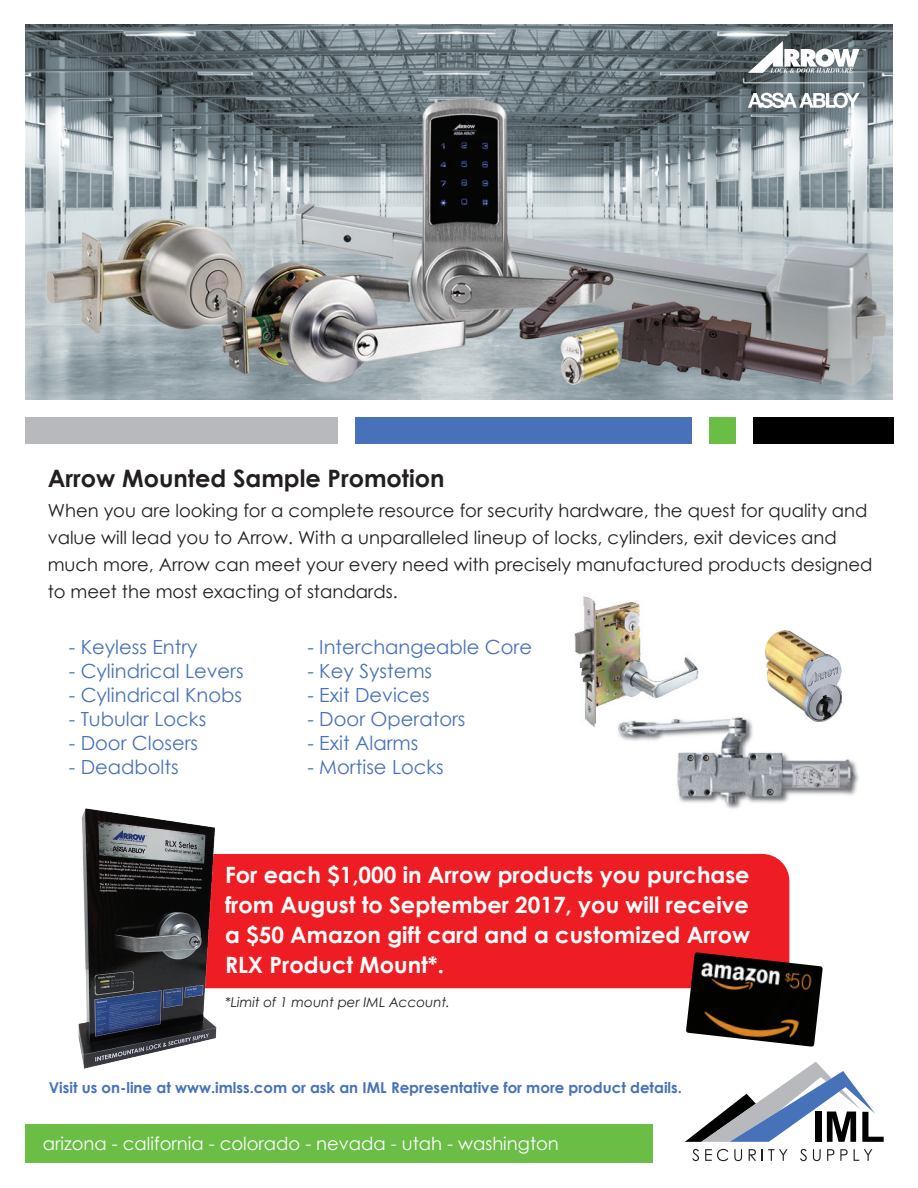
<style>
.page{position:relative;width:918px;height:1188px;background:#fff}
.page>*{position:absolute;margin:0;border:0;box-sizing:border-box;transform-origin:0 0}
.t1{font:700 24px "Century Gothic";color:#231f20}
.t2{font:700 22.5px/30px "Century Gothic";color:#fff;text-align:justify}
.t3{font:19.5px "Century Gothic";color:#4772b9}
.t4{font:18px/27px "Century Gothic";color:#231f20}
.t5{font:18px "Century Gothic";color:#fff}
.t6{font:700 15px "Century Gothic";color:#4772b9}
.t7{font:italic 13.5px "Century Gothic";color:#231f20}
</style>
<div class="page">
<div style="left:166px;top:854px;width:623px;height:134px;background:#ee1d23;border-radius:27px"></div>
<img style="left:78px;top:808px;width:149px;height:261px">
<img style="left:574px;top:596px;width:124px;height:132px">
<img style="left:26px;top:24px;width:867px;height:375px">
<div style="left:26px;top:417px;width:312px;height:27px;background:#b8b9bc"></div>
<div style="left:355px;top:417px;width:337px;height:27px;background:#4772b9"></div>
<div style="left:709px;top:417px;width:27px;height:27px;background:#6abd45"></div>
<div style="left:753px;top:417px;width:141px;height:27px;background:#000001"></div>
<div style="left:25px;top:1124px;width:628px;height:39px;background:#6abd45"></div>
<svg style="left:692px;top:1149px;width:7px;height:12px"></svg>
<svg style="left:705px;top:1149px;width:23px;height:12px"></svg>
<svg style="left:734px;top:1149px;width:8px;height:12px"></svg>
<svg style="left:749px;top:1149px;width:7px;height:12px"></svg>
<svg style="left:762px;top:1149px;width:26px;height:12px"></svg>
<svg style="left:800px;top:1149px;width:7px;height:12px"></svg>
<svg style="left:813px;top:1149px;width:8px;height:12px"></svg>
<svg style="left:827px;top:1149px;width:7px;height:12px"></svg>
<svg style="left:840px;top:1149px;width:8px;height:12px"></svg>
<svg style="left:854px;top:1149px;width:18px;height:12px"></svg>
<svg style="left:685px;top:1062px;width:199px;height:80px"></svg>
<svg style="left:748px;top:93px;width:112px;height:15px"></svg>
<svg style="left:743px;top:41px;width:123px;height:46px"></svg>
<img style="left:615px;top:701px;width:244px;height:108px">
<img style="left:766px;top:630px;width:76px;height:92px">
<img style="left:686px;top:952px;width:137px;height:95px">
<h1 class="t1" style="left:48px;top:460px;width:398px">Arrow Mounted Sample Promotion</h1>
<p class="t4" style="left:48px;top:497px;width:826px">When you are looking for a complete resource for security hardware, the quest for quality and value will lead you to Arrow. With a unparalleled lineup of locks, cylinders, exit devices and much more, Arrow can meet your every need with precisely manufactured products designed to meet the most exacting of standards.</p>
<p class="t3" style="left:69px;top:634px;width:130px">- Keyless Entry</p>
<p class="t3" style="left:69px;top:658px;width:176px">- Cylindrical Levers</p>
<p class="t3" style="left:69px;top:682px;width:175px">- Cylindrical Knobs</p>
<p class="t3" style="left:69px;top:706px;width:139px">- Tubular Locks</p>
<p class="t3" style="left:69px;top:730px;width:131px">- Door Closers</p>
<p class="t3" style="left:69px;top:754px;width:111px">- Deadbolts</p>
<p class="t3" style="left:307px;top:634px;width:226px">- Interchangeable Core</p>
<p class="t3" style="left:307px;top:658px;width:126px">- Key Systems</p>
<p class="t3" style="left:307px;top:682px;width:124px">- Exit Devices</p>
<p class="t3" style="left:307px;top:706px;width:160px">- Door Operators</p>
<p class="t3" style="left:307px;top:730px;width:112px">- Exit Alarms</p>
<p class="t3" style="left:307px;top:754px;width:138px">- Mortise Locks</p>
<p class="t2" style="left:225px;top:858px;width:527px">For each $1,000 in Arrow products you purchase from August to September 2017, you will receive a $50 Amazon gift card and a customized Arrow RLX Product Mount*.</p>
<p class="t7" style="left:225px;top:993px;width:226px">*Limit of 1 mount per IML Account.</p>
<p class="t6" style="left:49px;top:1076px;width:635px">Visit us on-line at www.imlss.com or ask an IML Representative for more product details.</p>
<p class="t5" style="left:43px;top:1131px;width:517px">arizona - california - colorado - nevada - utah - washington</p>
</div>
